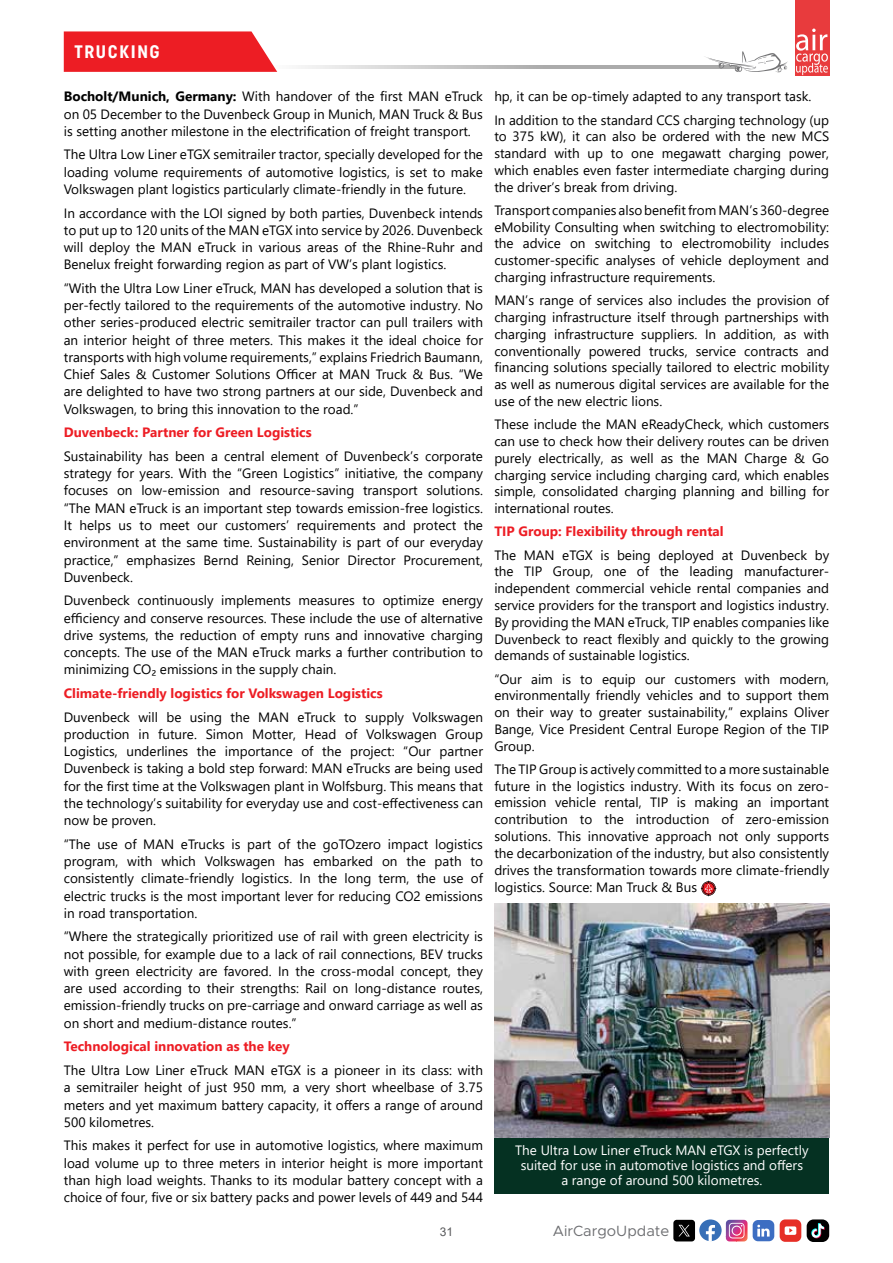
<style>
.page{position:relative;width:893px;height:1263px;background:#fff}
.page>*{position:absolute;margin:0;border:0;box-sizing:border-box;transform-origin:0 0}
.t1{font:18px "Uniform Condensed 4";letter-spacing:.09em;color:#fff}
.t2{font:14.85px "Metropolis";color:#6d6e71}
.t3{font:13.5px/17.2px "Segoe UI";color:#000;text-align:justify}
.t4{font:700 13.5px "Segoe UI";color:#ed1d24}
.t5{font:13.5px/15px "Segoe UI";color:#fff;text-align:center}
.t6{font:12px "Arial";color:#58595b}
.s1{font-weight:700}
</style>
<div class="page">
<img style="left:494px;top:904px;width:335px;height:234px">
<div style="left:494px;top:1138px;width:335px;height:55px;background:#053122"></div>
<div style="left:795px;top:0;width:34px;height:76px;background:#e83b3d"></div>
<svg style="left:796px;top:29px;width:32px;height:46px"></svg>
<svg style="left:703px;top:51px;width:85px;height:22px"></svg>
<svg style="left:64px;top:31px;width:213px;height:41px;background:#ee2d33"></svg>
<div style="left:673px;top:1220px;width:22px;height:21px;background:#000;border-radius:3px"></div>
<svg style="left:678px;top:1225px;width:12px;height:11px"></svg>
<div style="left:699px;top:1219px;width:23px;height:22px;background:#376fb7;border-radius:50%"></div>
<svg style="left:706px;top:1225px;width:9px;height:17px"></svg>
<svg style="left:726px;top:1220px;width:21px;height:21px"></svg>
<div style="left:753px;top:1220px;width:21px;height:21px;background:#3d6ec2;border-radius:5px"></div>
<svg style="left:757px;top:1225px;width:13px;height:11px"></svg>
<div style="left:780px;top:1219px;width:21px;height:23px;background:#e62e26;border-radius:6px"></div>
<svg style="left:785px;top:1226px;width:11px;height:9px"></svg>
<div style="left:807px;top:1219px;width:22px;height:23px;background:#000;border-radius:7px"></div>
<svg style="left:811px;top:1223px;width:14px;height:15px"></svg>
<svg style="left:701px;top:881px;width:15px;height:15px"></svg>
<h1 class="t1" style="left:74px;top:41px;width:87px">TRUCKING</h1>
<p class="t3" style="left:64px;top:87px;width:421px"><span class="s1">Bocholt/Munich, Germany:</span> With handover of the first MAN eTruck on 05 December to the Duvenbeck Group in Munich, MAN Truck &amp; Bus is setting another milestone in the electrification of freight transport.</p>
<p class="t3" style="left:64px;top:145px;width:421px">The Ultra Low Liner eTGX semitrailer tractor, specially developed for the loading volume requirements of automotive logistics, is set to make Volkswagen plant logistics particularly climate-friendly in the future.</p>
<p class="t3" style="left:64px;top:203px;width:421px">In accordance with the LOI signed by both parties, Duvenbeck intends to put up to 120 units of the MAN eTGX into service by 2026. Duvenbeck will deploy the MAN eTruck in various areas of the Rhine-Ruhr and Benelux freight forwarding region as part of VW’s plant logistics.</p>
<p class="t3" style="left:64px;top:278px;width:421px">“With the Ultra Low Liner eTruck, MAN has developed a solution that is per-fectly tailored to the requirements of the automotive industry. No other series-produced electric semitrailer tractor can pull trailers with an interior height of three meters. This makes it the ideal choice for transports with high volume requirements,” explains Friedrich Baumann, Chief Sales &amp; Customer Solutions Officer at MAN Truck &amp; Bus. “We are delighted to have two strong partners at our side, Duvenbeck and Volkswagen, to bring this innovation to the road.”</p>
<p class="t4" style="left:64px;top:420px;width:249px">Duvenbeck: Partner for Green Logistics</p>
<p class="t3" style="left:64px;top:446px;width:421px">Sustainability has been a central element of Duvenbeck’s corporate strategy for years. With the “Green Logistics” initiative, the company focuses on low-emission and resource-saving transport solutions. “The MAN eTruck is an important step towards emission-free logistics.<br>It helps us to meet our customers’ requirements and protect the environment at the same time. Sustainability is part of our everyday practice,” emphasizes Bernd Reining, Senior Director Procurement, Duvenbeck.</p>
<p class="t3" style="left:64px;top:591px;width:421px">Duvenbeck continuously implements measures to optimize energy efficiency and conserve resources. These include the use of alternative drive systems, the reduction of empty runs and innovative charging concepts. The use of the MAN eTruck marks a further contribution to minimizing CO₂ emissions in the supply chain.</p>
<p class="t4" style="left:64px;top:680px;width:320px">Climate-friendly logistics for Volkswagen Logistics</p>
<p class="t3" style="left:64px;top:707px;width:421px">Duvenbeck will be using the MAN eTruck to supply Volkswagen production in future. Simon Motter, Head of Volkswagen Group Logistics, underlines the importance of the project: “Our partner Duvenbeck is taking a bold step forward: MAN eTrucks are being used for the first time at the Volkswagen plant in Wolfsburg. This means that the technology’s suitability for everyday use and cost-effectiveness can now be proven.</p>
<p class="t3" style="left:64px;top:834px;width:421px">“The use of MAN eTrucks is part of the goTOzero impact logistics program, with which Volkswagen has embarked on the path to consistently climate-friendly logistics. In the long term, the use of electric trucks is the most important lever for reducing CO2 emissions in road transportation.</p>
<p class="t3" style="left:64px;top:927px;width:421px">“Where the strategically prioritized use of rail with green electricity is not possible, for example due to a lack of rail connections, BEV trucks with green electricity are favored. In the cross-modal concept, they are used according to their strengths: Rail on long-distance routes, emission-friendly trucks on pre-carriage and onward carriage as well as on short and medium-distance routes.”</p>
<p class="t4" style="left:64px;top:1034px;width:227px">Technological innovation as the key</p>
<p class="t3" style="left:64px;top:1060px;width:421px">The Ultra Low Liner eTruck MAN eTGX is a pioneer in its class: with a semitrailer height of just 950 mm, a very short wheelbase of 3.75 meters and yet maximum battery capacity, it offers a range of around 500 kilometres.</p>
<p class="t3" style="left:64px;top:1136px;width:421px">This makes it perfect for use in automotive logistics, where maximum load volume up to three meters in interior height is more important than high load weights. Thanks to its modular battery concept with a choice of four, five or six battery packs and power levels of 449 and 544</p>
<p class="t3" style="left:494px;top:84px;width:336px;line-height:23.2px">hp, it can be op-timely adapted to any transport task.<br>In addition to the standard CCS charging technology (up</p>
<p class="t3" style="left:494px;top:127px;width:336px;line-height:16.8px">to 375 kW), it can also be ordered with the new MCS standard with up to one megawatt charging power, which enables even faster intermediate charging during the driver’s break from driving.</p>
<p class="t3" style="left:494px;top:200px;width:336px;line-height:16.8px">Transport companies also benefit from MAN’s 360-degree eMobility Consulting when switching to electromobility: the advice on switching to electromobility includes customer-specific analyses of vehicle deployment and charging infrastructure requirements.</p>
<p class="t3" style="left:494px;top:291px;width:336px;line-height:16.8px">MAN’s range of services also includes the provision of charging infrastructure itself through partnerships with charging infrastructure suppliers. In addition, as with conventionally powered trucks, service contracts and financing solutions specially tailored to electric mobility as well as numerous digital services are available for the use of the new electric lions.</p>
<p class="t3" style="left:494px;top:415px;width:336px;line-height:16.8px">These include the MAN eReadyCheck, which customers can use to check how their delivery routes can be driven purely electrically, as well as the MAN Charge &amp; Go charging service including charging card, which enables simple, consolidated charging planning and billing for international routes.</p>
<p class="t4" style="left:494px;top:519px;width:231px">TIP Group: Flexibility through rental</p>
<p class="t3" style="left:494px;top:545px;width:336px;line-height:16.8px">The MAN eTGX is being deployed at Duvenbeck by the TIP Group, one of the leading manufacturer&shy;independent commercial vehicle rental companies and service providers for the transport and logistics industry.<br>By providing the MAN eTruck, TIP enables companies like Duvenbeck to react flexibly and quickly to the growing demands of sustainable logistics.</p>
<p class="t3" style="left:494px;top:669px;width:336px;line-height:16.8px">“Our aim is to equip our customers with modern, environmentally friendly vehicles and to support them on their way to greater sustainability,” explains Oliver Bange, Vice President Central Europe Region of the TIP Group.</p>
<p class="t3" style="left:494px;top:759px;width:336px;line-height:16.8px">The TIP Group is actively committed to a more sustainable future in the logistics industry. With its focus on zero&shy;emission vehicle rental, TIP is making an important contribution to the introduction of zero-emission solutions. This innovative approach not only supports the decarbonization of the industry, but also consistently drives the transformation towards more climate-friendly logistics. Source: Man Truck &amp; Bus</p>
<p class="t5" style="left:515px;top:1141px;width:295px">The Ultra Low Liner eTruck MAN eTGX is perfectly suited for use in automotive logistics and offers<br>a range of around 500 kilometres.</p>
<p class="t6" style="left:440px;top:1223px;width:15px">31</p>
<p class="t2" style="left:553px;top:1221px;width:118px">AirCargoUpdate</p>
</div>
